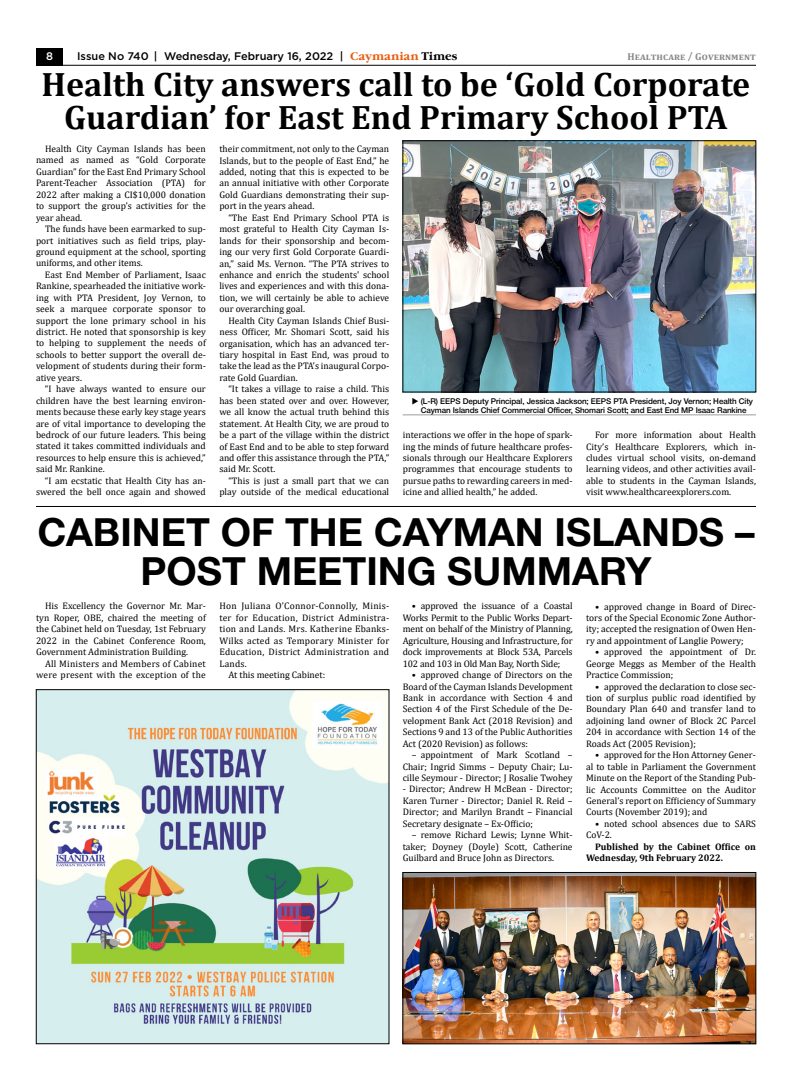
<style>
.page{position:relative;width:792px;height:1080px;background:#fff}
.page>*{position:absolute;margin:0;border:0;box-sizing:border-box;transform-origin:0 0}
.t1{font:700 39px/39px "Helvetica Neue Cyr";color:#000;text-align:center}
.t2{font:700 34px/33px "Cambria";color:#000;text-align:center}
.t3{font:500 11px "Gotham";color:#000}
.t4{font:500 11px "Gotham";color:#fff}
.t5{font:700 10px "Cambria";letter-spacing:.01em;color:#878787}
.t6{font:9.5px/11.4px "Cambria";color:#000;text-align:justify}
.t7{font:9.5px/11.4px "Cambria";letter-spacing:.025em;color:#000;text-align:right}
.t8{font:700 9.5px/11.4px "Cambria";color:#000}
.t9{font:500 8px/9px "Helvetica Neue Cyr";letter-spacing:-.01em;color:#000}
.s1{font-family:"Garamond C";font-weight:700;color:#ea5b0b}
.s2{font-family:"Garamond C";font-weight:700}
</style>
<div class="page">
<hr style="left:403px;top:415px;width:353px;height:1px;background:#9d9d9c">
<img style="left:405px;top:143px;width:349px;height:247px">
<hr style="left:36px;top:506px;width:720px;height:1px;background:#000">
<img style="left:38px;top:691px;width:349px;height:351px">
<div style="left:36px;top:689px;width:353px;height:355px;border:1px solid #000"></div>
<img style="left:405px;top:874px;width:349px;height:168px">
<div style="left:403px;top:872px;width:353px;height:172px;border:1px solid #000"></div>
<div style="left:36px;top:48px;width:27px;height:18px;background:#000"></div>
<hr style="left:36px;top:65px;width:720px;height:1px;background:#000">
<p class="t4" style="left:46px;top:49px;width:8px">8</p>
<p class="t3" style="left:77px;top:49px;width:382px">Issue No 740 | Wednesday, February 16, 2022 | <span class="s1">Caymanian</span> <span class="s2">Times</span></p>
<p class="t5" style="left:627px;top:50px;width:130px">Healthcare / Government</p>
<h2 class="t2" style="left:42px;top:67px;width:710px">Health City answers call to be ‘Gold Corporate<br>Guardian’ for East End Primary School PTA</h2>
<p class="t6" style="left:36px;top:143px;width:171px;text-indent:9px">Health City Cayman Islands has been named as named as “Gold Corporate Guardian” for the East End Primary School Parent-Teacher Association (PTA) for 2022 after making a CI$10,000 donation to support the group’s activities for the year ahead.</p>
<p class="t6" style="left:36px;top:223px;width:171px;text-indent:9px">The funds have been earmarked to sup&shy;port initiatives such as field trips, play&shy;ground equipment at the school, sporting uniforms, and other items.</p>
<p class="t6" style="left:36px;top:269px;width:171px;text-indent:9px">East End Member of Parliament, Isaac Rankine, spearheaded the initiative work&shy;ing with PTA President, Joy Vernon, to seek a marquee corporate sponsor to support the lone primary school in his district. He noted that sponsorship is key to helping to supplement the needs of schools to better support the overall de&shy;velopment of students during their form&shy;ative years.</p>
<p class="t6" style="left:36px;top:383px;width:171px;text-indent:9px">“I have always wanted to ensure our children have the best learning environ&shy;ments because these early key stage years are of vital importance to developing the bedrock of our future leaders. This being stated it takes committed individuals and resources to help ensure this is achieved,” said Mr. Rankine.</p>
<p class="t6" style="left:36px;top:475px;width:171px;text-align:right">“I am ecstatic that Health City has an&shy;swered the bell once again and showed</p>
<p class="t6" style="left:219px;top:143px;width:171px">their commitment, not only to the Cayman Islands, but to the people of East End,” he added, noting that this is expected to be an annual initiative with other Corporate Gold Guardians demonstrating their sup&shy;port in the years ahead.</p>
<p class="t6" style="left:219px;top:212px;width:171px;text-indent:9px">“The East End Primary School PTA is most grateful to Health City Cayman Is&shy;lands for their sponsorship and becom&shy;ing our very first Gold Corporate Guardi&shy;an,” said Ms. Vernon. “The PTA strives to enhance and enrich the students' school lives and experiences and with this dona&shy;tion, we will certainly be able to achieve our overarching goal.</p>
<p class="t6" style="left:219px;top:315px;width:171px;text-indent:9px">Health City Cayman Islands Chief Busi&shy;ness Officer, Mr. Shomari Scott, said his organisation, which has an advanced ter&shy;tiary hospital in East End, was proud to take the lead as the PTA’s inaugural Corpo&shy;rate Gold Guardian.</p>
<p class="t6" style="left:219px;top:383px;width:171px;text-indent:9px">“It takes a village to raise a child. This has been stated over and over. However, we all know the actual truth behind this statement. At Health City, we are proud to be a part of the village within the district of East End and to be able to step forward and offer this assistance through the PTA,” said Mr. Scott.</p>
<p class="t6" style="left:219px;top:475px;width:171px;text-align:right">“This is just a small part that we can play outside of the medical educational</p>
<p class="t9" style="left:421px;top:396px;width:334px">(L-R) EEPS Deputy Principal, Jessica Jackson; EEPS PTA President, Joy Vernon; Health City<br>Cayman Islands Chief Commercial Officer, Shomari Scott; and East End MP Isaac Rankine</p>
<p class="t6" style="left:403px;top:429px;width:171px">interactions we offer in the hope of spark&shy;ing the minds of future healthcare profes&shy;sionals through our Healthcare Explorers programmes that encourage students to pursue paths to rewarding careers in med&shy;icine and allied health,” he added.</p>
<p class="t6" style="left:586px;top:429px;width:171px;text-indent:9px">For more information about Health City’s Healthcare Explorers, which in&shy;cludes virtual school visits, on-demand learning videos, and other activities avail&shy;able to students in the Cayman Islands, visit www.healthcareexplorers.com.</p>
<h1 class="t1" style="left:37px;top:513px;width:719px">CABINET OF THE CAYMAN ISLANDS –<br>POST MEETING SUMMARY</h1>
<p class="t6" style="left:36px;top:600px;width:171px;text-indent:9px">His Excellency the Governor Mr. Mar&shy;tyn Roper, OBE, chaired the meeting of the Cabinet held on Tuesday, 1st February 2022 in the Cabinet Conference Room, Government Administration Building.</p>
<p class="t7" style="left:36px;top:658px;width:171px">All Ministers and Members of Cabinet were present with the exception of the</p>
<p class="t7" style="left:219px;top:600px;width:171px">Hon Juliana O’Connor-Connolly, Minis-</p>
<p class="t7" style="left:219px;top:612px;width:171px">ter for Education, District Administra-</p>
<p class="t7" style="left:219px;top:623px;width:171px">tion and Lands. Mrs. Katherine Ebanks-</p>
<p class="t7" style="left:219px;top:635px;width:171px">Wilks acted as Temporary Minister for</p>
<p class="t7" style="left:219px;top:646px;width:171px">Education, District Administration and</p>
<p class="t6" style="left:219px;top:658px;width:29px">Lands.</p>
<p class="t6" style="left:228px;top:669px;width:98px">At this meeting Cabinet:</p>
<p class="t6" style="left:403px;top:600px;width:171px;text-indent:9px">• approved the issuance of a Coastal Works Permit to the Public Works Depart&shy;ment on behalf of the Ministry of Planning, Agriculture, Housing and Infrastructure, for dock improvements at Block 53A, Parcels 102 and 103 in Old Man Bay, North Side;</p>
<p class="t6" style="left:403px;top:669px;width:171px;text-indent:9px">• approved change of Directors on the Board of the Cayman Islands Development Bank in accordance with Section 4 and Section 4 of the First Schedule of the De&shy;velopment Bank Act (2018 Revision) and Sections 9 and 13 of the Public Authorities Act (2020 Revision) as follows:</p>
<p class="t6" style="left:403px;top:749px;width:171px;text-indent:9px">– appointment of Mark Scotland – Chair; Ingrid Simms – Deputy Chair; Lu&shy;cille Seymour - Director; J Rosalie Twohey</p>
<p class="t6" style="left:403px;top:783px;width:171px">- Director; Andrew H McBean - Director; Karen Turner - Director; Daniel R. Reid – Director; and Marilyn Brandt – Financial Secretary designate – Ex-Officio;</p>
<p class="t6" style="left:403px;top:829px;width:171px;text-indent:9px">– remove Richard Lewis; Lynne Whit&shy;taker; Doyney (Doyle) Scott, Catherine Guilbard and Bruce John as Directors.</p>
<p class="t6" style="left:586px;top:601px;width:171px;text-indent:9px">• approved change in Board of Direc&shy;tors of the Special Economic Zone Author&shy;ity; accepted the resignation of Owen Hen&shy;ry and appointment of Langlie Powery;</p>
<p class="t6" style="left:586px;top:646px;width:171px;text-indent:9px">• approved the appointment of Dr.<br>George Meggs as Member of the Health Practice Commission;</p>
<p class="t6" style="left:586px;top:681px;width:171px;text-indent:9px">• approved the declaration to close sec&shy;tion of surplus public road identified by Boundary Plan 640 and transfer land to adjoining land owner of Block 2C Parcel 204 in accordance with Section 14 of the Roads Act (2005 Revision);</p>
<p class="t6" style="left:586px;top:749px;width:171px;text-indent:9px">• approved for the Hon Attorney Gener&shy;al to table in Parliament the Government Minute on the Report of the Standing Pub&shy;lic Accounts Committee on the Auditor General’s report on Efficiency of Summary Courts (November 2019); and</p>
<p class="t6" style="left:586px;top:818px;width:171px;text-indent:9px">• noted school absences due to SARS<br>CoV-2.</p>
<p class="t8" style="left:586px;top:840px;width:171px;text-indent:9px">Published by the Cabinet Office on<br>Wednesday, 9th February 2022.</p>
</div>
